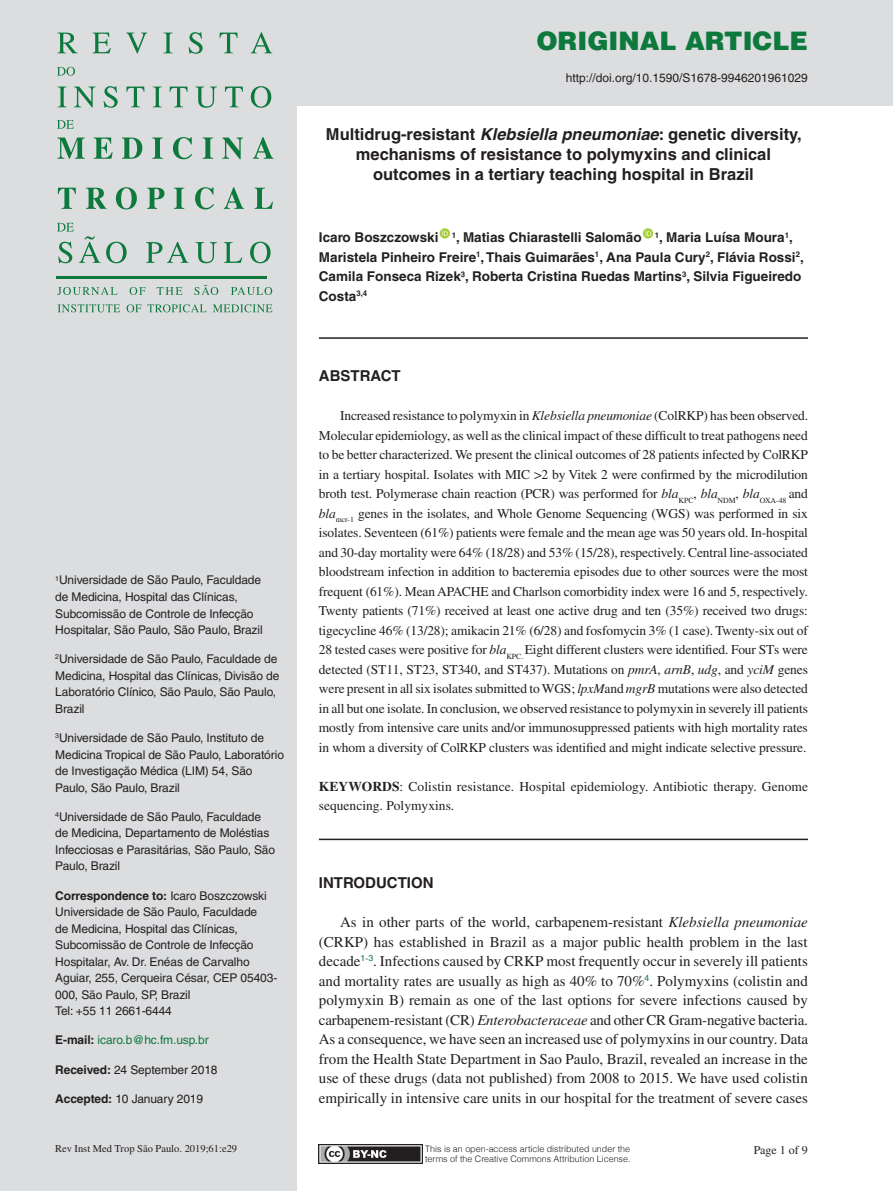
<style>
.page{position:relative;width:893px;height:1191px;background:#fff}
.page>*{position:absolute;margin:0;border:0;box-sizing:border-box;transform-origin:0 0}
.t1{font:900 25.5px "Helvetica";color:#0d793d}
.t2{font:700 16.5px/19.8px "Helvetica";color:#231f20;text-align:center}
.t3{font:15px/19.5px "Times";color:#231f20;text-align:justify}
.t4{font:700 15px "Helvetica";color:#231f20}
.t5{font:13.5px/19.5px "Times";color:#231f20;text-align:justify}
.t6{font:700 13.5px/19.5px "Helvetica";color:#231f20}
.t7{font:12px/16.5px "Helvetica";letter-spacing:-.01em;color:#231f20}
.t8{font:12px "Helvetica";letter-spacing:-.01em;color:#0d793d}
.t9{font:12px "Times";color:#231f20}
.t10{font:10.5px "Times";color:#231f20}
.t11{font:300 8.85px/10.6px "Helvetica";color:#231f20}
.s1{font-style:italic}
.s2{font-weight:700}
.s3{font-weight:700;color:#231f20}
</style>
<div class="page">
<div style="left:0;top:0;width:297px;height:1191px;background:#dcdddf"></div>
<div style="left:22px;top:0;width:871px;height:106px;background:#dcdddf"></div>
<svg style="left:57px;top:33px;width:21px;height:20px"></svg>
<svg style="left:92px;top:33px;width:19px;height:20px"></svg>
<svg style="left:126px;top:33px;width:21px;height:21px"></svg>
<svg style="left:163px;top:33px;width:10px;height:20px"></svg>
<svg style="left:189px;top:32px;width:14px;height:22px"></svg>
<svg style="left:220px;top:33px;width:18px;height:20px"></svg>
<svg style="left:251px;top:32px;width:21px;height:21px"></svg>
<svg style="left:57px;top:87px;width:10px;height:20px"></svg>
<svg style="left:74px;top:87px;width:22px;height:21px"></svg>
<svg style="left:104px;top:86px;width:14px;height:22px"></svg>
<svg style="left:126px;top:87px;width:18px;height:20px"></svg>
<svg style="left:153px;top:87px;width:9px;height:20px"></svg>
<svg style="left:170px;top:87px;width:18px;height:20px"></svg>
<svg style="left:195px;top:87px;width:22px;height:21px"></svg>
<svg style="left:225px;top:87px;width:18px;height:20px"></svg>
<svg style="left:251px;top:86px;width:20px;height:22px"></svg>
<svg style="left:57px;top:137px;width:28px;height:22px"></svg>
<svg style="left:94px;top:137px;width:19px;height:22px"></svg>
<svg style="left:122px;top:137px;width:20px;height:22px"></svg>
<svg style="left:152px;top:137px;width:11px;height:22px"></svg>
<svg style="left:173px;top:137px;width:19px;height:22px"></svg>
<svg style="left:203px;top:137px;width:10px;height:22px"></svg>
<svg style="left:222px;top:137px;width:21px;height:22px"></svg>
<svg style="left:253px;top:137px;width:20px;height:22px"></svg>
<svg style="left:58px;top:188px;width:18px;height:21px"></svg>
<svg style="left:86px;top:188px;width:20px;height:21px"></svg>
<svg style="left:116px;top:187px;width:21px;height:22px"></svg>
<svg style="left:147px;top:188px;width:17px;height:21px"></svg>
<svg style="left:174px;top:188px;width:10px;height:21px"></svg>
<svg style="left:195px;top:187px;width:19px;height:22px"></svg>
<svg style="left:224px;top:187px;width:20px;height:22px"></svg>
<svg style="left:255px;top:188px;width:18px;height:21px"></svg>
<svg style="left:146px;top:242px;width:43px;height:21px"></svg>
<svg style="left:195px;top:242px;width:22px;height:21px"></svg>
<svg style="left:224px;top:242px;width:18px;height:21px"></svg>
<svg style="left:250px;top:242px;width:21px;height:21px"></svg>
<svg style="left:57px;top:223px;width:70px;height:40px"></svg>
<svg style="left:57px;top:120px;width:17px;height:9px"></svg>
<svg style="left:57px;top:67px;width:18px;height:9px"></svg>
<svg style="left:57px;top:287px;width:60px;height:8px"></svg>
<svg style="left:130px;top:287px;width:15px;height:8px"></svg>
<svg style="left:157px;top:287px;width:25px;height:8px"></svg>
<svg style="left:194px;top:285px;width:24px;height:10px"></svg>
<svg style="left:231px;top:287px;width:41px;height:8px"></svg>
<svg style="left:58px;top:304px;width:62px;height:8px"></svg>
<svg style="left:127px;top:304px;width:14px;height:8px"></svg>
<svg style="left:147px;top:304px;width:60px;height:8px"></svg>
<svg style="left:213px;top:304px;width:59px;height:8px"></svg>
<hr style="left:56px;top:276px;width:210px;height:2px;background:#0c793d">
<img style="left:319px;top:1144px;width:103px;height:19px">
<hr style="left:319px;top:337px;width:489px;height:2px;background:#231f20">
<hr style="left:319px;top:838px;width:489px;height:2px;background:#231f20">
<svg style="left:440px;top:228px;width:10px;height:10px"></svg>
<svg style="left:442px;top:230px;width:6px;height:6px"></svg>
<svg style="left:643px;top:228px;width:10px;height:10px"></svg>
<svg style="left:646px;top:230px;width:5px;height:6px"></svg>
<h1 class="t1" style="left:536px;top:24px;width:273px">ORIGINAL ARTICLE</h1>
<p class="t7" style="left:566px;top:69px;width:244px">http://doi.org/10.1590/S1678-9946201961029</p>
<p class="t2" style="left:326px;top:124px;width:477px">Multidrug-resistant <span class="s1">Klebsiella pneumoniae</span>: genetic diversity, mechanisms of resistance to polymyxins and clinical outcomes in a tertiary teaching hospital in Brazil</p>
<p class="t7" style="left:55px;top:572px;width:209px"><sup>1</sup>Universidade de São Paulo, Faculdade de Medicina, Hospital das Clínicas, Subcomissão de Controle de Infecção Hospitalar, São Paulo, São Paulo, Brazil</p>
<p class="t7" style="left:55px;top:651px;width:226px"><sup>2</sup>Universidade de São Paulo, Faculdade de Medicina, Hospital das Clínicas, Divisão de Laboratório Clínico, São Paulo, São Paulo, Brazil</p>
<p class="t7" style="left:55px;top:729px;width:230px"><sup>3</sup>Universidade de São Paulo, Instituto de Medicina Tropical de São Paulo, Laboratório de Investigação Médica (LIM) 54, São Paulo, São Paulo, Brazil</p>
<p class="t7" style="left:55px;top:808px;width:221px"><sup>4</sup>Universidade de São Paulo, Faculdade de Medicina, Departamento de Moléstias Infecciosas e Parasitárias, São Paulo, São Paulo, Brazil</p>
<p class="t7" style="left:55px;top:887px;width:224px"><span class="s2">Correspondence to:</span> Icaro Boszczowski Universidade de São Paulo, Faculdade<br>de Medicina, Hospital das Clínicas, Subcomissão de Controle de Infecção Hospitalar, Av. Dr. Enéas de Carvalho Aguiar, 255, Cerqueira César, CEP 05403- 000, São Paulo, SP, Brazil<br>Tel: +55 11 2661-6444</p>
<p class="t8" style="left:55px;top:1033px;width:155px"><span class="s3">E-mail:</span> icaro.b@hc.fm.usp.br</p>
<p class="t7" style="left:55px;top:1061px;width:164px"><span class="s2">Received:</span> 24 September 2018</p>
<p class="t7" style="left:55px;top:1090px;width:149px"><span class="s2">Accepted:</span> 10 January 2019</p>
<p class="t6" style="left:319px;top:227px;width:486px">Icaro Boszczowski <sup>1</sup>, Matias Chiarastelli Salomão <sup>1</sup>, Maria Luísa Moura<sup>1</sup>, Maristela Pinheiro Freire<sup>1</sup>, Thais Guimarães<sup>1</sup>, Ana Paula Cury<sup>2</sup>, Flávia Rossi<sup>2</sup>, Camila Fonseca Rizek<sup>3</sup>, Roberta Cristina Ruedas Martins<sup>3</sup>, Silvia Figueiredo Costa<sup>3,4</sup></p>
<p class="t4" style="left:319px;top:367px;width:83px">ABSTRACT</p>
<p class="t5" style="left:319px;top:406px;width:491px;text-indent:21px">Increased resistance to polymyxin in <span class="s1">Klebsiella pneumoniae</span> (ColRKP) has been observed.<br>Molecular epidemiology, as well as the clinical impact of these difficult to treat pathogens need to be better characterized. We present the clinical outcomes of 28 patients infected by ColRKP in a tertiary hospital. Isolates with MIC &gt;2 by Vitek 2 were confirmed by the microdilution broth test. Polymerase chain reaction (PCR) was performed for <span class="s1">bla</span><sub>KPC</sub>, <span class="s1">bla</span><sub>NDM</sub>, <span class="s1">bla</span><sub>OXA-48</sub> and <span class="s1">bla</span><sub>mcr-1</sub> genes in the isolates, and Whole Genome Sequencing (WGS) was performed in six isolates. Seventeen (61%) patients were female and the mean age was 50 years old. In-hospital and 30-day mortality were 64% (18/28) and 53% (15/28), respectively. Central line-associated bloodstream infection in addition to bacteremia episodes due to other sources were the most frequent (61%). Mean APACHE and Charlson comorbidity index were 16 and 5, respectively.<br>Twenty patients (71%) received at least one active drug and ten (35%) received two drugs: tigecycline 46% (13/28); amikacin 21% (6/28) and fosfomycin 3% (1 case). Twenty-six out of 28 tested cases were positive for <span class="s1">bla</span><sub>KPC.</sub> Eight different clusters were identified. Four STs were detected (ST11, ST23, ST340, and ST437). Mutations on <span class="s1">pmrA</span>, <span class="s1">arnB</span>, <span class="s1">udg</span>, and <span class="s1">yciM</span> genes were present in all six isolates submitted to WGS; <span class="s1">lpxM</span>and <span class="s1">mgrB</span> mutations were also detected in all but one isolate. In conclusion, we observed resistance to polymyxin in severely ill patients mostly from intensive care units and/or immunosuppressed patients with high mortality rates in whom a diversity of ColRKP clusters was identified and might indicate selective pressure.</p>
<p class="t5" style="left:319px;top:776px;width:491px"><span class="s2">KEYWORDS</span>: Colistin resistance. Hospital epidemiology. Antibiotic therapy. Genome sequencing. Polymyxins.</p>
<p class="t4" style="left:319px;top:874px;width:116px">INTRODUCTION</p>
<p class="t3" style="left:319px;top:912px;width:491px;text-indent:21px">As in other parts of the world, carbapenem-resistant <span class="s1">Klebsiella pneumoniae </span>(CRKP) has established in Brazil as a major public health problem in the last decade<sup>1</sup><sup>-</sup><sup>3</sup>. Infections caused by CRKP most frequently occur in severely ill patients and mortality rates are usually as high as 40% to 70%<sup>4</sup>. Polymyxins (colistin and polymyxin B) remain as one of the last options for severe infections caused by carbapenem-resistant (CR) <span class="s1">Enterobacteraceae</span> and other CR Gram-negative bacteria.<br>As a consequence, we have seen an increased use of polymyxins in our country. Data from the Health State Department in Sao Paulo, Brazil, revealed an increase in the use of these drugs (data not published) from 2008 to 2015. We have used colistin empirically in intensive care units in our hospital for the treatment of severe cases</p>
<p class="t10" style="left:55px;top:1143px;width:183px">Rev Inst Med Trop São Paulo. 2019;61:e29</p>
<p class="t9" style="left:754px;top:1142px;width:56px">Page 1 of 9</p>
<p class="t11" style="left:425px;top:1142px;width:207px">This is an open-access article distributed under the terms of the Creative Commons Attribution License.</p>
</div>
